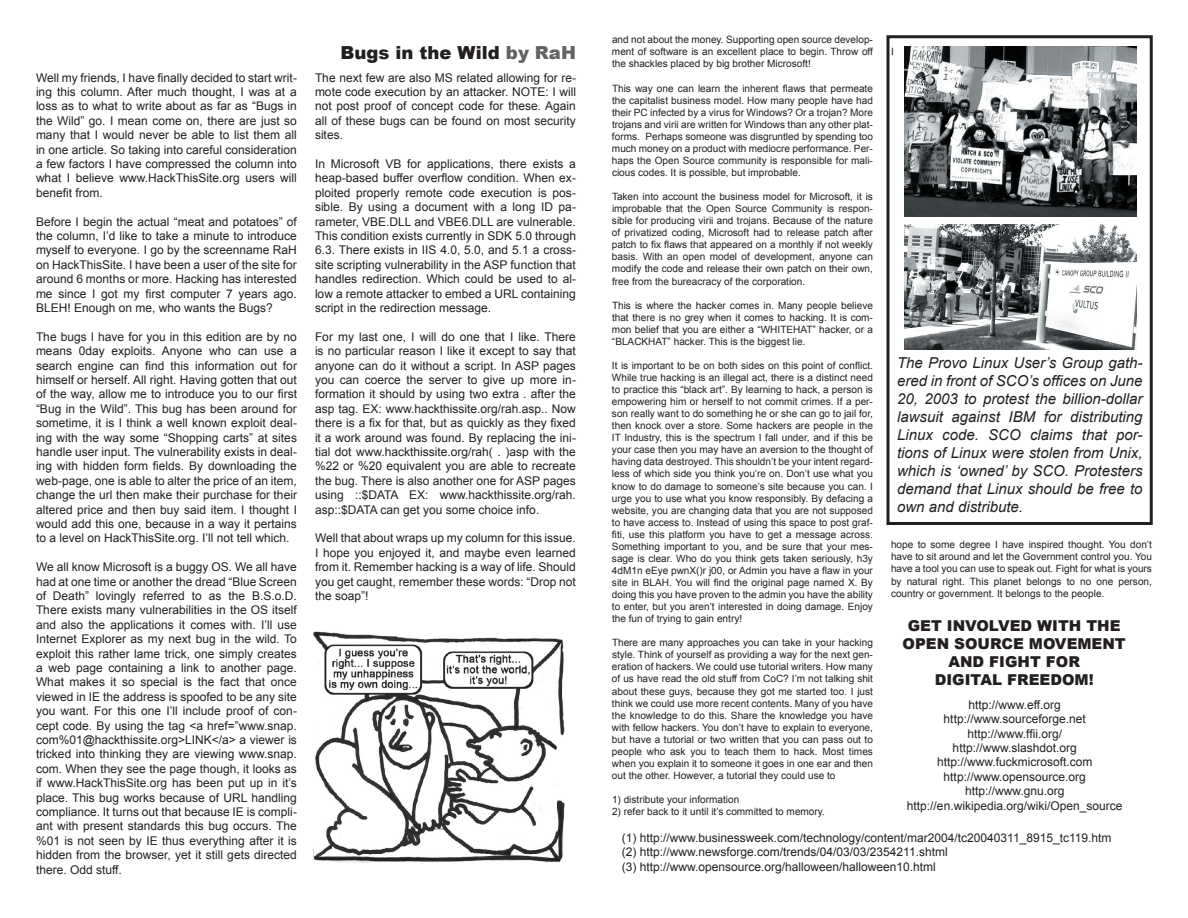
<style>
.page{position:relative;width:1188px;height:918px;background:#fff}
.page>*{position:absolute;margin:0;border:0;box-sizing:border-box;transform-origin:0 0}
.t1{font:900 18px "Arial";color:#231f20}
.t2{font:italic 15px/18px "Arial";color:#231f20;text-align:justify}
.t3{font:900 15px/18px "Arial";color:#231f20;text-align:center}
.t4{font:12px/14.4px "Arial";color:#231f20;text-align:justify}
.t5{font:10.05px/12px "Arial";color:#231f20;text-align:justify}
.s1{color:#636366}
</style>
<div class="page">
<img style="left:904px;top:47px;width:233px;height:170px">
<img style="left:904px;top:225px;width:233px;height:125px">
<div style="left:886px;top:35px;width:267px;height:490px;border:3px solid #231f20"></div>
<img style="left:314px;top:631px;width:251px;height:231px">
<p class="t4" style="left:36px;top:70px;width:262px">Well my friends, I have finally decided to start writ&shy;ing this column. After much thought, I was at a loss as to what to write about as far as “Bugs in the Wild” go. I mean come on, there are just so many that I would never be able to list them all in one article. So taking into careful consideration a few factors I have compressed the column into what I believe www.HackThisSite.org users will benefit from.</p>
<p class="t4" style="left:36px;top:214px;width:263px">Before I begin the actual “meat and potatoes” of the column, I’d like to take a minute to introduce myself to everyone. I go by the screenname RaH on HackThisSite. I have been a user of the site for around 6 months or more. Hacking has interested me since I got my first computer 7 years ago.<br>BLEH! Enough on me, who wants the Bugs?</p>
<p class="t4" style="left:36px;top:329px;width:263px">The bugs I have for you in this edition are by no means 0day exploits. Anyone who can use a search engine can find this information out for himself or herself. All right. Having gotten that out of the way, allow me to introduce you to our first “Bug in the Wild”. This bug has been around for sometime, it is I think a well known exploit deal&shy;ing with the way some “Shopping carts” at sites handle user input. The vulnerability exists in deal&shy;ing with hidden form fields. By downloading the web-page, one is able to alter the price of an item, change the url then make their purchase for their altered price and then buy said item. I thought I would add this one, because in a way it pertains to a level on HackThisSite.org. I’ll not tell which.</p>
<p class="t4" style="left:36px;top:560px;width:262px">We all know Microsoft is a buggy OS. We all have had at one time or another the dread “Blue Screen of Death” lovingly referred to as the B.S.o.D.<br>There exists many vulnerabilities in the OS itself and also the applications it comes with. I’ll use Internet Explorer as my next bug in the wild. To exploit this rather lame trick, one simply creates a web page containing a link to another page.<br>What makes it so special is the fact that once viewed in IE the address is spoofed to be any site you want. For this one I’ll include proof of con&shy;cept code. By using the tag &lt;a href=”www.snap. com%01@hackthissite.org&gt;LINK&lt;/a&gt; a viewer is tricked into thinking they are viewing www.snap. com. When they see the page though, it looks as if www.HackThisSite.org has been put up in it’s place. This bug works because of URL handling compliance. It turns out that because IE is compli&shy;ant with present standards this bug occurs. The %01 is not seen by IE thus everything after it is hidden from the browser, yet it still gets directed there. Odd stuff.</p>
<h1 class="t1" style="left:340px;top:43px;width:237px">Bugs in the Wild <span class="s1">by RaH</span></h1>
<p class="t5" style="left:612px;top:34px;width:263px">and not about the money. Supporting open source develop&shy;ment of software is an excellent place to begin. Throw off the shackles placed by big brother Microsoft!</p>
<p class="t5" style="left:612px;top:82px;width:263px">This way one can learn the inherent flaws that permeate the capitalist business model. How many people have had their PC infected by a virus for Windows? Or a trojan? More trojans and virii are written for Windows than any other plat&shy;forms. Perhaps someone was disgruntled by spending too much money on a product with mediocre performance. Per&shy;haps the Open Source community is responsible for mali&shy;cious codes. It is possible, but improbable.</p>
<p class="t5" style="left:612px;top:191px;width:262px">Taken into account the business model for Microsoft, it is improbable that the Open Source Community is respon&shy;sible for producing virii and trojans. Because of the nature of privatized coding, Microsoft had to release patch after patch to fix flaws that appeared on a monthly if not weekly basis. With an open model of development, anyone can modify the code and release their own patch on their own, free from the bureacracy of the corporation.</p>
<p class="t5" style="left:612px;top:299px;width:262px">This is where the hacker comes in. Many people believe that there is no grey when it comes to hacking. It is com&shy;mon belief that you are either a “WHITEHAT” hacker, or a “BLACKHAT” hacker. This is the biggest lie.</p>
<p class="t5" style="left:612px;top:359px;width:263px">It is important to be on both sides on this point of conflict.<br>While true hacking is an illegal act, there is a distinct need to practice this “black art”. By learning to hack, a person is empowering him or herself to not commit crimes. If a per&shy;son really want to do something he or she can go to jail for, then knock over a store. Some hackers are people in the IT Industry, this is the spectrum I fall under, and if this be your case then you may have an aversion to the thought of having data destroyed. This shouldn’t be your intent regard&shy;less of which side you think you’re on. Don’t use what you know to do damage to someone’s site because you can. I urge you to use what you know responsibly. By defacing a website, you are changing data that you are not supposed to have access to. Instead of using this space to post graf&shy;fiti, use this platform you have to get a message across.<br>Something important to you, and be sure that your mes&shy;sage is clear. Who do you think gets taken seriously, h3y 4dM1n eEye pwnX()r j00, or Admin you have a flaw in your site in BLAH. You will find the original page named X. By doing this you have proven to the admin you have the ability to enter, but you aren’t interested in doing damage. Enjoy the fun of trying to gain entry!</p>
<p class="t5" style="left:612px;top:637px;width:263px">There are many approaches you can take in your hacking style. Think of yourself as providing a way for the next gen&shy;eration of hackers. We could use tutorial writers. How many of us have read the old stuff from CoC? I’m not talking shit about these guys, because they got me started too. I just think we could use more recent contents. Many of you have the knowledge to do this. Share the knowledge you have with fellow hackers. You don’t have to explain to everyone, but have a tutorial or two written that you can pass out to people who ask you to teach them to hack. Most times when you explain it to someone it goes in one ear and then out the other. However, a tutorial they could use to</p>
<p class="t5" style="left:612px;top:794px;width:129px">1) distribute your information</p>
<p class="t5" style="left:612px;top:806px;width:214px">2) refer back to it until it’s committed to memory.</p>
<p class="t4" style="left:315px;top:70px;width:262px">The next few are also MS related allowing for re&shy;mote code execution by an attacker. NOTE: I will not post proof of concept code for these. Again all of these bugs can be found on most security sites.</p>
<p class="t4" style="left:315px;top:157px;width:263px">In Microsoft VB for applications, there exists a heap-based buffer overflow condition. When ex&shy;ploited properly remote code execution is pos&shy;sible. By using a document with a long ID pa&shy;rameter, VBE.DLL and VBE6.DLL are vulnerable.<br>This condition exists currently in SDK 5.0 through 6.3. There exists in IIS 4.0, 5.0, and 5.1 a cross&shy;site scripting vulnerability in the ASP function that handles redirection. Which could be used to al&shy;low a remote attacker to embed a URL containing script in the redirection message.</p>
<p class="t4" style="left:315px;top:329px;width:262px">For my last one, I will do one that I like. There is no particular reason I like it except to say that anyone can do it without a script. In ASP pages you can coerce the server to give up more in&shy;formation it should by using two extra . after the asp tag. EX: www.hackthissite.org/rah.asp.. Now there is a fix for that, but as quickly as they fixed it a work around was found. By replacing the ini&shy;tial dot www.hackthissite.org/rah( . )asp with the %22 or %20 equivalent you are able to recreate the bug. There is also another one for ASP pages using ::$DATA EX: www.hackthissite.org/rah. asp::$DATA can get you some choice info.</p>
<p class="t4" style="left:315px;top:531px;width:262px">Well that about wraps up my column for this issue.<br>I hope you enjoyed it, and maybe even learned from it. Remember hacking is a way of life. Should you get caught, remember these words: “Drop not the soap”!</p>
<p class="t5" style="left:891px;top:46px;width:4px">I</p>
<p class="t2" style="left:897px;top:354px;width:247px">The Provo Linux User’s Group gath&shy;ered in front of SCO’s offices on June 20, 2003 to protest the billion-dollar lawsuit against IBM for distributing Linux code. SCO claims that por&shy;tions of Linux were stolen from Unix, which is ‘owned’ by SCO. Protesters demand that Linux should be free to own and distribute.</p>
<p class="t5" style="left:891px;top:539px;width:263px">hope to some degree I have inspired thought. You don’t have to sit around and let the Government control you. You have a tool you can use to speak out. Fight for what is yours by natural right. This planet belongs to no one person, country or government. It belongs to the people.</p>
<p class="t3" style="left:903px;top:617px;width:225px">GET INVOLVED WITH THE<br>OPEN SOURCE MOVEMENT<br>AND FIGHT FOR<br>DIGITAL FREEDOM!</p>
<p class="t4" style="left:907px;top:697px;width:217px;text-align:center">http://www.eff.org http://www.sourceforge.net http://www.ffii.org/ http://www.slashdot.org http://www.fuckmicrosoft.com http://www.opensource.org http://www.gnu.org http://en.wikipedia.org/wiki/Open_source</p>
<p class="t4" style="left:622px;top:830px;width:491px;text-align:left">(1) http://www.businessweek.com/technology/content/mar2004/tc20040311_8915_tc119.htm (2) http://www.newsforge.com/trends/04/03/03/2354211.shtml<br>(3) http://www.opensource.org/halloween/halloween10.html</p>
</div>
